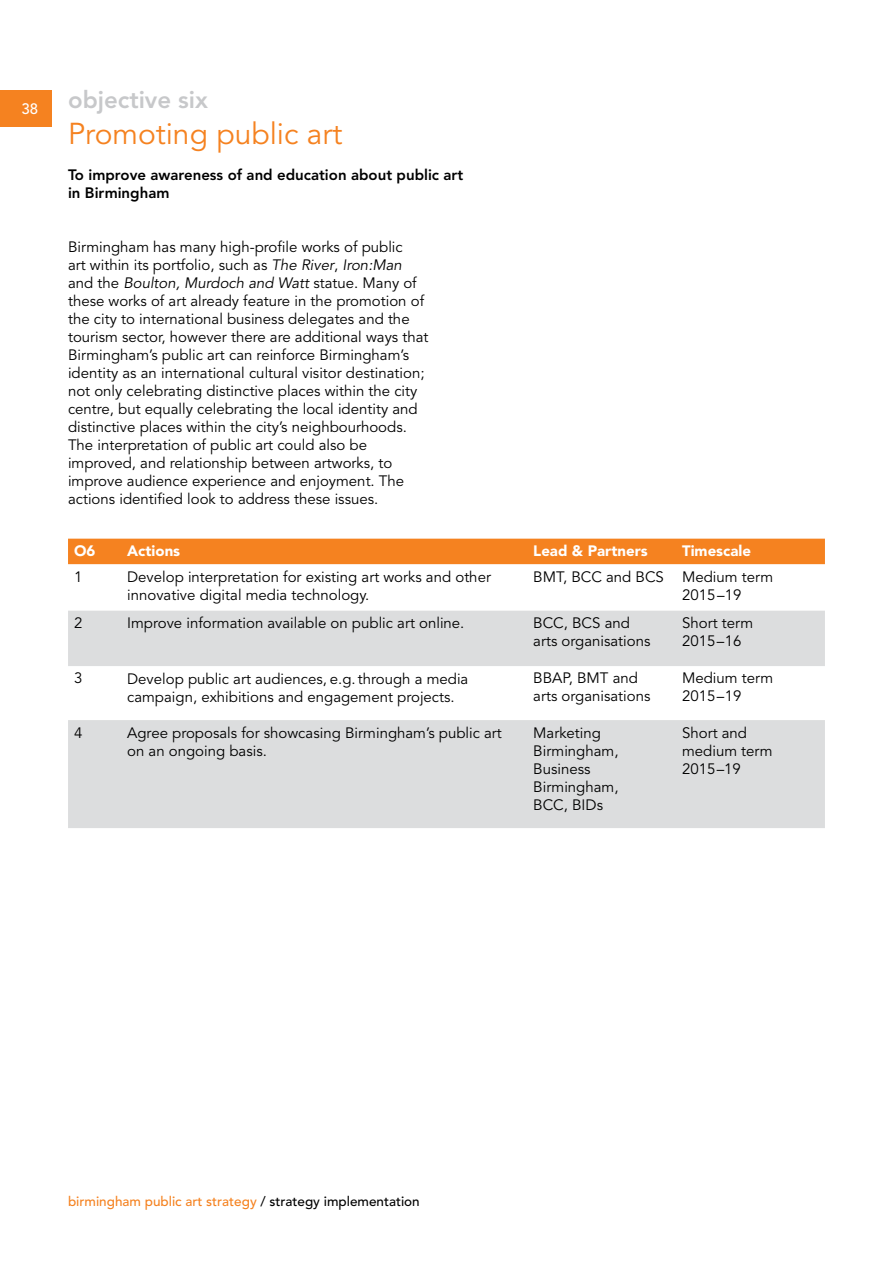
<style>
.page{position:relative;width:893px;height:1263px;background:#fff}
.page>*{position:absolute;margin:0;border:0;box-sizing:border-box;transform-origin:0 0}
.t1{font:30px "Avenir";color:#f58220}
.t2{font:800 24px "Avenir";color:#c7c8ca}
.t3{font:15px/18px "Avenir";color:#000}
.t4{font:800 15px/18px "Avenir";color:#000}
.t5{font:900 15px "Avenir";color:#fff}
.t6{font:500 15px "Avenir";color:#fff}
.t7{font:500 13.5px "Avenir";color:#f58220}
.s1{font-style:italic}
.s2{color:#000}
</style>
<div class="page">
<div style="left:68px;top:539px;width:757px;height:25px;background:#f58220"></div>
<svg style="left:68px;top:611px;width:757px;height:217px;fill:#dcddde"></svg>
<div style="left:0;top:90px;width:51px;height:36px;background:#f58220"></div>
<p class="t6" style="left:21px;top:100px;width:18px">38</p>
<h2 class="t2" style="left:68px;top:85px;width:142px">objective six</h2>
<h1 class="t1" style="left:68px;top:116px;width:276px">Promoting public art</h1>
<p class="t4" style="left:68px;top:166px;width:397px">To improve awareness of and education about public art in Birmingham</p>
<p class="t3" style="left:68px;top:238px;width:362px">Birmingham has many high-profile works of public<br>art within its portfolio, such as <span class="s1">The River</span>, <span class="s1">Iron:Man </span>and the <span class="s1">Boulton, Murdoch and Watt</span> statue. Many of these works of art already feature in the promotion of the city to international business delegates and the tourism sector, however there are additional ways that Birmingham’s public art can reinforce Birmingham’s identity as an international cultural visitor destination; not only celebrating distinctive places within the city centre, but equally celebrating the local identity and distinctive places within the city’s neighbourhoods.<br>The interpretation of public art could also be improved, and relationship between artworks, to improve audience experience and enjoyment. The actions identified look to address these issues.</p>
<p class="t5" style="left:74px;top:542px;width:23px">O6</p>
<p class="t5" style="left:127px;top:542px;width:55px">Actions</p>
<p class="t5" style="left:533px;top:542px;width:116px">Lead &amp; Partners</p>
<p class="t5" style="left:682px;top:542px;width:70px">Timescale</p>
<p class="t3" style="left:74px;top:568px;width:10px">1</p>
<p class="t3" style="left:127px;top:568px;width:365px">Develop interpretation for existing art works and other innovative digital media technology.</p>
<p class="t3" style="left:682px;top:568px;width:93px;text-indent:-149px">BMT, BCC and BCS Medium term<br>2015–19</p>
<p class="t3" style="left:74px;top:614px;width:10px">2</p>
<p class="t3" style="left:127px;top:614px;width:339px">Improve information available on public art online.</p>
<p class="t3" style="left:533px;top:614px;width:119px">BCC, BCS and arts organisations</p>
<p class="t3" style="left:682px;top:614px;width:73px">Short term</p>
<p class="t3" style="left:74px;top:670px;width:10px">3</p>
<p class="t3" style="left:127px;top:670px;width:343px">Develop public art audiences, e.g. through a media campaign, exhibitions and engagement projects.</p>
<p class="t3" style="left:533px;top:670px;width:119px">BBAP, BMT and arts organisations</p>
<p class="t3" style="left:682px;top:670px;width:93px">Medium term<br>2015–19</p>
<p class="t3" style="left:74px;top:724px;width:10px">4</p>
<p class="t3" style="left:127px;top:724px;width:376px">Agree proposals for showcasing Birmingham’s public art on an ongoing basis.</p>
<p class="t3" style="left:533px;top:724px;width:87px">Marketing<br>Birmingham,<br>Business<br>Birmingham,<br>BCC, BIDs</p>
<p class="t3" style="left:682px;top:724px;width:92px">Short and medium term<br>2015–19</p>
<p class="t7" style="left:68px;top:1193px;width:353px">birmingham public art strategy <span class="s2">/ strategy implementation</span></p>
</div>
